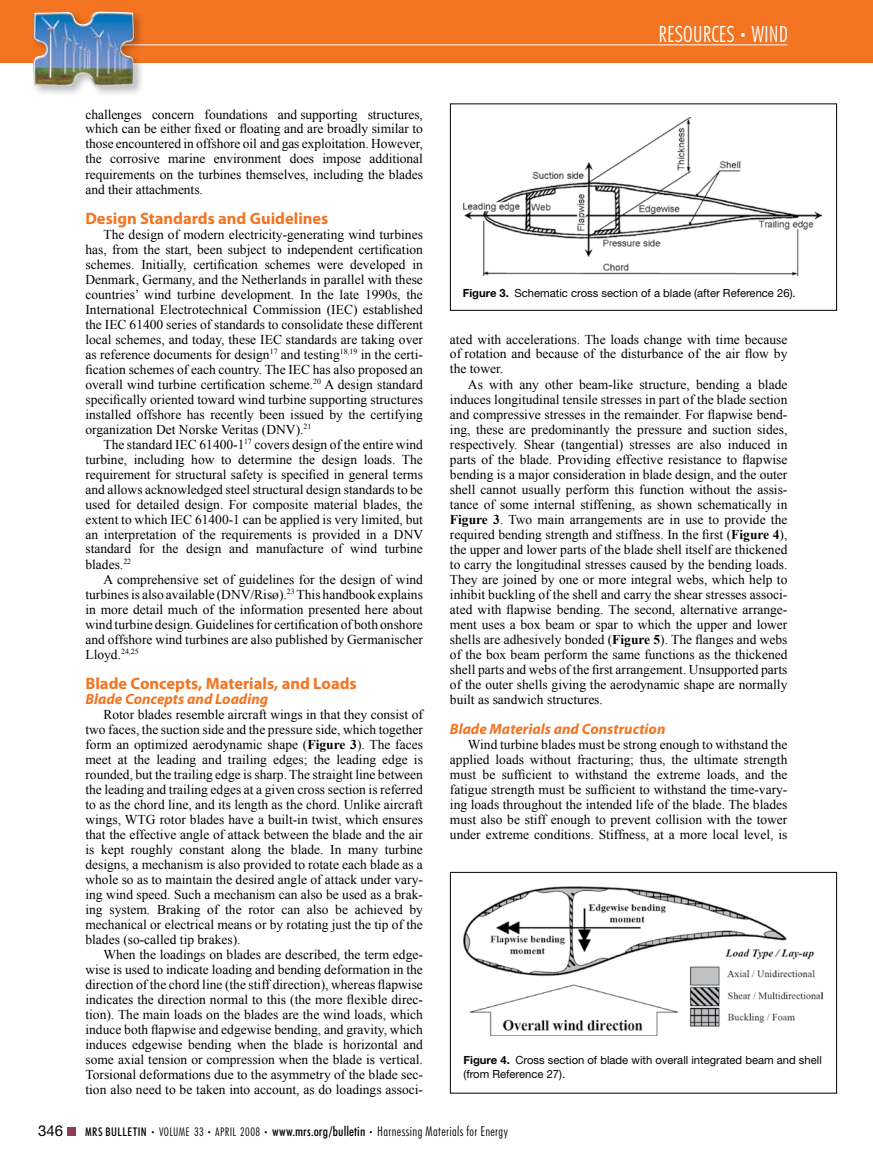
<style>
.page{position:relative;width:873px;height:1170px;background:#fff}
.page>*{position:absolute;margin:0;border:0;box-sizing:border-box;transform-origin:0 0}
.t1{font:22.5px "Futura Light Condensed BT";color:#fff}
.t2{font:700 16.5px "Myriad Pro";color:#f37421}
.t3{font:italic 700 15px "Myriad Pro";color:#f37421}
.t4{font:15px "Helvetica Neue LT Std";color:#000}
.t5{font:13.5px/15px "Times New Roman";color:#000;text-align:justify}
.t6{font:13.5px "Futura Light Condensed BT";letter-spacing:.03em;color:#000}
.t7{font:11.25px/14.2px "Helvetica Neue LT Std";color:#000}
.s1{font-size:13.5px}
.s2{font-weight:700}
.s3{font-family:"Futura Medium Condensed BT";font-size:12px}
.s4{font-size:7.5px}
.s5{font-size:12px}
.s6{font-family:"Futura Medium Condensed BT"}
</style>
<div class="page">
<div style="left:68px;top:1127px;width:8px;height:9px;background:#8c3d56"></div>
<div style="left:0;top:0;width:873px;height:63px;background:#f37421"></div>
<hr style="left:86px;top:44px;width:702px;height:1px;background:#fff">
<div style="left:30px;top:8px;width:116px;height:91px;background:#000;opacity:.25"></div>
<img style="left:33px;top:11px;width:101px;height:76px">
<div style="left:450px;top:104px;width:387px;height:207px;border:1px solid #000"></div>
<img style="left:464px;top:117px;width:358px;height:159px">
<div style="left:450px;top:872px;width:387px;height:222px;border:1px solid #000"></div>
<img style="left:464px;top:886px;width:358px;height:150px">
<h1 class="t1" style="left:659px;top:20px;width:131px">RESOURCES <span class="s1">•</span> WIND</h1>
<p class="t5" style="left:85px;top:106px;width:339px">challenges concern foundations and supporting structures, which can be either fixed or floating and are broadly similar to those encountered in offshore oil and gas exploitation. However, the corrosive marine environment does impose additional requirements on the turbines themselves, including the blades and their attachments.</p>
<p class="t2" style="left:85px;top:207px;width:244px">Design Standards and Guidelines</p>
<p class="t5" style="left:85px;top:226px;width:339px;text-indent:18px">The design of modern electricity-generating wind turbines has, from the start, been subject to independent certification schemes. Initially, certification schemes were developed in Denmark, Germany, and the Netherlands in parallel with these countries’ wind turbine development. In the late 1990s, the International Electrotechnical Commission (IEC) established the IEC 61400 series of standards to consolidate these different local schemes, and today, these IEC standards are taking over as reference documents for design<sup>17</sup> and testing<sup>18,19</sup> in the certi&shy;fication schemes of each country. The IEC has also proposed an overall wind turbine certification scheme.<sup>20</sup> A design standard specifically oriented toward wind turbine supporting structures installed offshore has recently been issued by the certifying organization Det Norske Veritas (DNV).<sup>21</sup></p>
<p class="t5" style="left:85px;top:436px;width:339px;text-indent:18px">The standard IEC 61400-1<sup>17</sup> covers design of the entire wind turbine, including how to determine the design loads. The requirement for structural safety is specified in general terms and allows acknowledged steel structural design standards to be used for detailed design. For composite material blades, the extent to which IEC 61400-1 can be applied is very limited, but an interpretation of the requirements is provided in a DNV standard for the design and manufacture of wind turbine blades.<sup>22</sup></p>
<p class="t5" style="left:85px;top:571px;width:339px;text-indent:18px">A comprehensive set of guidelines for the design of wind turbines is also available (DNV/Risø).<sup>23</sup> This handbook explains in more detail much of the information presented here about wind turbine design. Guidelines for certification of both onshore and offshore wind turbines are also published by Germanischer Lloyd.<sup>24,25</sup></p>
<p class="t2" style="left:85px;top:672px;width:273px">Blade Concepts, Materials, and Loads</p>
<p class="t3" style="left:85px;top:689px;width:184px">Blade Concepts and Loading</p>
<p class="t5" style="left:85px;top:706px;width:339px;text-indent:18px">Rotor blades resemble aircraft wings in that they consist of two faces, the suction side and the pressure side, which together form an optimized aerodynamic shape (<span class="s2">Figure 3</span>). The faces meet at the leading and trailing edges; the leading edge is rounded, but the trailing edge is sharp. The straight line between the leading and trailing edges at a given cross section is referred to as the chord line, and its length as the chord. Unlike aircraft wings, WTG rotor blades have a built-in twist, which ensures that the effective angle of attack between the blade and the air is kept roughly constant along the blade. In many turbine designs, a mechanism is also provided to rotate each blade as a whole so as to maintain the desired angle of attack under vary&shy;ing wind speed. Such a mechanism can also be used as a brak&shy;ing system. Braking of the rotor can also be achieved by mechanical or electrical means or by rotating just the tip of the blades (so-called tip brakes).</p>
<p class="t5" style="left:85px;top:946px;width:339px;text-indent:18px">When the loadings on blades are described, the term edge&shy;wise is used to indicate loading and bending deformation in the direction of the chord line (the stiff direction), whereas flapwise indicates the direction normal to this (the more flexible direc&shy;tion). The main loads on the blades are the wind loads, which induce both flapwise and edgewise bending, and gravity, which induces edgewise bending when the blade is horizontal and some axial tension or compression when the blade is vertical.<br>Torsional deformations due to the asymmetry of the blade sec&shy;tion also need to be taken into account, as do loadings associ-</p>
<p class="t7" style="left:463px;top:286px;width:334px"><span class="s2">Figure 3.</span> Schematic cross section of a blade (after Reference 26).</p>
<p class="t5" style="left:450px;top:331px;width:339px">ated with accelerations. The loads change with time because of rotation and because of the disturbance of the air flow by the tower.</p>
<p class="t5" style="left:450px;top:376px;width:339px;text-indent:18px">As with any other beam-like structure, bending a blade induces longitudinal tensile stresses in part of the blade section and compressive stresses in the remainder. For flapwise bend&shy;ing, these are predominantly the pressure and suction sides, respectively. Shear (tangential) stresses are also induced in parts of the blade. Providing effective resistance to flapwise bending is a major consideration in blade design, and the outer shell cannot usually perform this function without the assis&shy;tance of some internal stiffening, as shown schematically in <span class="s2">Figure 3</span>. Two main arrangements are in use to provide the required bending strength and stiffness. In the first (<span class="s2">Figure 4</span>), the upper and lower parts of the blade shell itself are thickened to carry the longitudinal stresses caused by the bending loads.<br>They are joined by one or more integral webs, which help to inhibit buckling of the shell and carry the shear stresses associ&shy;ated with flapwise bending. The second, alternative arrange&shy;ment uses a box beam or spar to which the upper and lower shells are adhesively bonded (<span class="s2">Figure 5</span>). The flanges and webs of the box beam perform the same functions as the thickened shell parts and webs of the first arrangement. Unsupported parts of the outer shells giving the aerodynamic shape are normally built as sandwich structures.</p>
<p class="t3" style="left:450px;top:719px;width:217px">Blade Materials and Construction</p>
<p class="t5" style="left:450px;top:736px;width:339px;text-indent:18px">Wind turbine blades must be strong enough to withstand the applied loads without fracturing; thus, the ultimate strength must be sufficient to withstand the extreme loads, and the fatigue strength must be sufficient to withstand the time-vary&shy;ing loads throughout the intended life of the blade. The blades must also be stiff enough to prevent collision with the tower under extreme conditions. Stiffness, at a more local level, is</p>
<p class="t7" style="left:464px;top:1053px;width:360px"><span class="s2">Figure 4.</span> Cross section of blade with overall integrated beam and shell (from Reference 27).</p>
<p class="t4" style="left:38px;top:1122px;width:27px">346</p>
<p class="t6" style="left:85px;top:1123px;width:424px"><span class="s3">MRS BULLETIN</span> <span class="s4">•</span> <span class="s5">VOLUME 33</span> <span class="s4">•</span> <span class="s5">APRIL 2008</span> <span class="s4">•</span> <span class="s6">www.mrs.org/bulletin</span> <span class="s4">•</span> Harnessing Materials for Energy</p>
</div>
